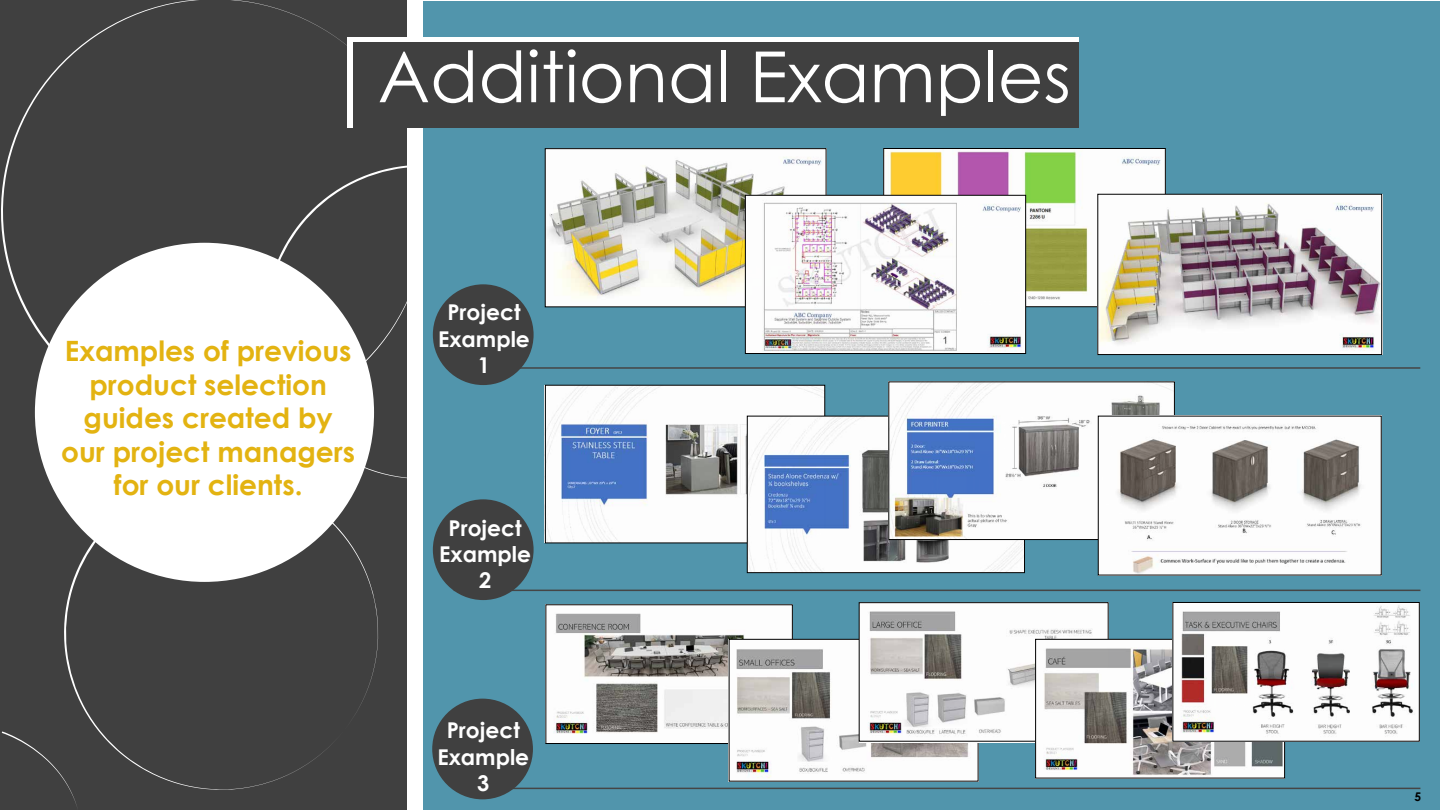
<style>
.page{position:relative;width:1440px;height:810px;background:#fff}
.page>*{position:absolute;margin:0;border:0;box-sizing:border-box;transform-origin:0 0}
.t1{font:70.5px "Century Gothic";color:#fff}
.t2{font:700 27.97px/33.6px "Century Gothic";color:#e3b311;text-align:center}
.t3{font:700 21.75px/26.1px "Century Gothic";color:#fff;text-align:center}
.t4{font:700 12px "Century Gothic";color:#000}
</style>
<div class="page">
<div style="left:0;top:0;width:406px;height:810px;background:#404040"></div>
<svg style="left:2px;top:731px;width:75px;height:75px"></svg>
<svg style="left:1px;top:0;width:406px;height:427px"></svg>
<svg style="left:264px;top:164px;width:143px;height:316px"></svg>
<svg style="left:63px;top:474px;width:316px;height:317px"></svg>
<div style="left:423px;top:1px;width:1016px;height:809px;background:#5195ac"></div>
<img style="left:547px;top:150px;width:277px;height:155px">
<div style="left:545px;top:148px;width:281px;height:159px;border:1px solid #000"></div>
<img style="left:885px;top:150px;width:279px;height:155px">
<img style="left:747px;top:197px;width:277px;height:155px">
<div style="left:745px;top:195px;width:281px;height:159px;border:1px solid #000"></div>
<img style="left:1097px;top:195px;width:283px;height:160px">
<div style="left:1098px;top:194px;width:284px;height:161px;border:1px solid #000"></div>
<img style="left:547px;top:387px;width:276px;height:154px">
<img style="left:749px;top:418px;width:274px;height:153px">
<div style="left:747px;top:416px;width:278px;height:157px;border:1px solid #000"></div>
<img style="left:891px;top:384px;width:282px;height:154px">
<div style="left:889px;top:382px;width:286px;height:158px;border:1px solid #000"></div>
<img style="left:1100px;top:418px;width:279px;height:155px">
<img style="left:546px;top:604px;width:246px;height:138px">
<div style="left:546px;top:605px;width:247px;height:139px;border:1px solid #000"></div>
<img style="left:731px;top:641px;width:245px;height:138px">
<img style="left:859px;top:604px;width:247px;height:138px">
<div style="left:859px;top:602px;width:249px;height:139px;border:1px solid #000"></div>
<img style="left:1037px;top:641px;width:246px;height:135px">
<div style="left:1035px;top:639px;width:250px;height:139px;border:1px solid #000"></div>
<img style="left:1175px;top:604px;width:243px;height:135px">
<div style="left:1173px;top:602px;width:247px;height:139px;border:1px solid #000"></div>
<hr style="left:454px;top:367px;width:966px;height:2px;background:#454545">
<hr style="left:454px;top:590px;width:966px;height:1px;background:#454545">
<div style="left:347px;top:38px;width:732px;height:90px;background:#fff"></div>
<div style="left:353px;top:42px;width:726px;height:86px;background:#404040"></div>
<div style="left:35px;top:243px;width:339px;height:339px;background:#fff;border-radius:50%"></div>
<hr style="left:454px;top:788px;width:966px;height:1px;background:#454545">
<div style="left:433px;top:284px;width:101px;height:101px;background:#404040;border-radius:50%"></div>
<div style="left:433px;top:499px;width:101px;height:101px;background:#404040;border-radius:50%"></div>
<div style="left:432px;top:699px;width:101px;height:100px;background:#404040;border-radius:50%"></div>
<h1 class="t1" style="left:378px;top:27px;width:695px">Additional Examples</h1>
<p class="t2" style="left:61px;top:333px;width:295px">Examples of previous product selection guides created by our project managers for our clients.</p>
<p class="t3" style="left:438px;top:299px;width:93px">Project<br>Example<br>1</p>
<p class="t3" style="left:439px;top:514px;width:93px">Project<br>Example<br>2</p>
<p class="t3" style="left:437px;top:717px;width:93px">Project<br>Example<br>3</p>
<p class="t4" style="left:1415px;top:787px;width:8px">5</p>
</div>
